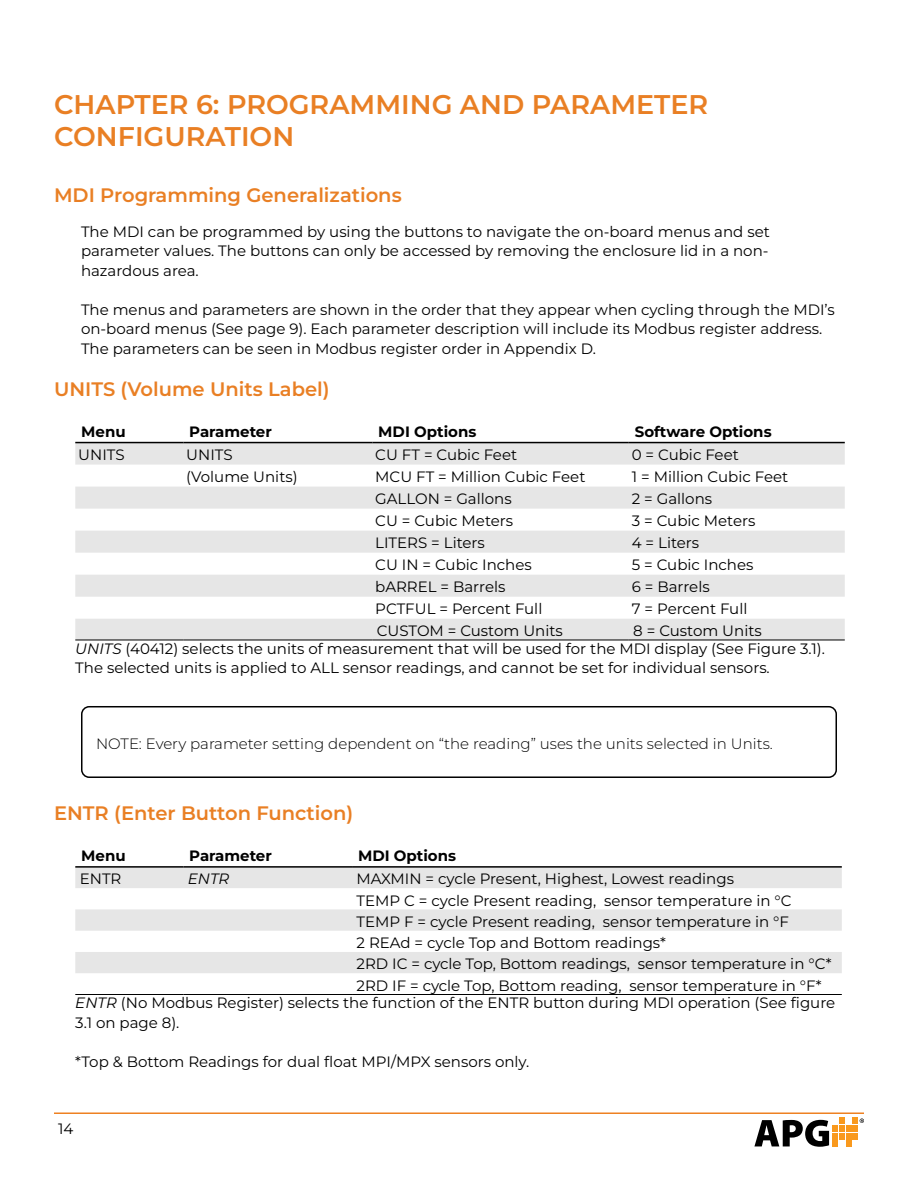
<style>
.page{position:relative;width:918px;height:1188px;background:#fff}
.page>*{position:absolute;margin:0;border:0;box-sizing:border-box;transform-origin:0 0}
.t1{font:600 27px/32.4px "Montserrat";color:#e97f24}
.t2{font:600 19.5px "Montserrat";color:#e97f24}
.t3{font:15px/19.5px "Montserrat";color:#000}
.t4{font:300 15px "Montserrat";color:#000}
.t5{font:700 15px "Montserrat";color:#000}
.t6{font:italic 15px "Montserrat";color:#000}
.s1{font-style:italic}
</style>
<div class="page">
<svg style="left:754px;top:1118px;width:110px;height:29px"></svg>
<hr style="left:54px;top:1112px;width:810px;height:2px;background:#ee8122">
<svg style="left:75px;top:443px;width:770px;height:197px;fill:#e6e6e6"></svg>
<hr style="left:75px;top:442px;width:108px;height:1px;background:#000">
<hr style="left:183px;top:442px;width:189px;height:1px;background:#000">
<hr style="left:372px;top:442px;width:257px;height:1px;background:#000">
<hr style="left:629px;top:442px;width:216px;height:1px;background:#000">
<hr style="left:75px;top:640px;width:108px;height:1px;background:#000">
<hr style="left:183px;top:640px;width:189px;height:1px;background:#000">
<hr style="left:372px;top:640px;width:257px;height:1px;background:#000">
<hr style="left:629px;top:640px;width:216px;height:1px;background:#000">
<div style="left:81px;top:706px;width:756px;height:72px;border:2px solid #000;border-radius:8px"></div>
<svg style="left:75px;top:868px;width:767px;height:105px;fill:#e6e6e6"></svg>
<hr style="left:75px;top:994px;width:108px;height:1px;background:#000">
<hr style="left:183px;top:994px;width:169px;height:1px;background:#000">
<hr style="left:352px;top:994px;width:490px;height:1px;background:#000">
<hr style="left:75px;top:866px;width:108px;height:2px;background:#000">
<hr style="left:183px;top:866px;width:169px;height:2px;background:#000">
<hr style="left:352px;top:866px;width:490px;height:2px;background:#000">
<h1 class="t1" style="left:54px;top:89px;width:656px">CHAPTER 6: PROGRAMMING AND PARAMETER<br>CONFIGURATION</h1>
<h2 class="t2" style="left:54px;top:185px;width:349px">MDI Programming Generalizations</h2>
<p class="t3" style="left:81px;top:222px;width:690px;text-align:justify">The MDI can be programmed by using the buttons to navigate the on-board menus and set parameter values. The buttons can only be accessed by removing the enclosure lid in a non&shy;hazardous area.</p>
<p class="t3" style="left:81px;top:300px;width:755px">The menus and parameters are shown in the order that they appear when cycling through the MDI’s on-board menus (See page 9). Each parameter description will include its Modbus register address.<br>The parameters can be seen in Modbus register order in Appendix D.</p>
<h2 class="t2" style="left:54px;top:379px;width:277px">UNITS (Volume Units Label)</h2>
<p class="t5" style="left:81px;top:421px;width:46px">Menu</p>
<p class="t5" style="left:189px;top:421px;width:84px">Parameter</p>
<p class="t5" style="left:378px;top:421px;width:100px">MDI Options</p>
<p class="t5" style="left:635px;top:421px;width:138px">Software Options</p>
<p class="t3" style="left:78px;top:446px;width:48px">UNITS</p>
<p class="t3" style="left:186px;top:446px;width:48px">UNITS</p>
<p class="t3" style="left:375px;top:446px;width:143px">CU FT = Cubic Feet</p>
<p class="t3" style="left:632px;top:446px;width:109px">0 = Cubic Feet</p>
<p class="t3" style="left:186px;top:468px;width:113px">(Volume Units)</p>
<p class="t3" style="left:375px;top:468px;width:212px">MCU FT = Million Cubic Feet</p>
<p class="t3" style="left:632px;top:468px;width:158px">1 = Million Cubic Feet</p>
<p class="t3" style="left:375px;top:489px;width:138px">GALLON = Gallons</p>
<p class="t3" style="left:632px;top:490px;width:82px">2 = Gallons</p>
<p class="t3" style="left:375px;top:512px;width:139px">CU = Cubic Meters</p>
<p class="t3" style="left:632px;top:512px;width:125px">3 = Cubic Meters</p>
<p class="t3" style="left:375px;top:533px;width:111px">LITERS = Liters</p>
<p class="t3" style="left:632px;top:533px;width:69px">4 = Liters</p>
<p class="t3" style="left:375px;top:556px;width:158px">CU IN = Cubic Inches</p>
<p class="t3" style="left:632px;top:556px;width:123px">5 = Cubic Inches</p>
<p class="t3" style="left:375px;top:577px;width:132px">bARREL = Barrels</p>
<p class="t3" style="left:632px;top:578px;width:79px">6 = Barrels</p>
<p class="t3" style="left:375px;top:599px;width:169px">PCTFUL = Percent Full</p>
<p class="t3" style="left:632px;top:600px;width:117px">7 = Percent Full</p>
<p class="t3" style="left:377px;top:622px;width:188px">CUSTOM = Custom Units</p>
<p class="t3" style="left:75px;top:623px;width:751px;line-height:17.7px;text-indent:558px">8 = Custom Units<br><span class="s1">UNITS</span> (40412) selects the units of measurement that will be used for the MDI display (See Figure 3.1).</p>
<p class="t3" style="left:75px;top:658px;width:696px">The selected units is applied to ALL sensor readings, and cannot be set for individual sensors.</p>
<p class="t4" style="left:96px;top:734px;width:678px">NOTE: Every parameter setting dependent on “the reading” uses the units selected in Units.</p>
<h2 class="t2" style="left:54px;top:804px;width:301px">ENTR (Enter Button Function)</h2>
<p class="t5" style="left:81px;top:846px;width:46px">Menu</p>
<p class="t5" style="left:189px;top:846px;width:84px">Parameter</p>
<p class="t5" style="left:358px;top:846px;width:100px">MDI Options</p>
<p class="t3" style="left:80px;top:870px;width:43px">ENTR</p>
<p class="t6" style="left:188px;top:872px;width:43px">ENTR</p>
<p class="t3" style="left:357px;top:868px;width:477px;line-height:21.3px">MAXMIN = cycle Present, Highest, Lowest readings<br>TEMP C = cycle Present reading, sensor temperature in °C TEMP F = cycle Present reading, sensor temperature in °F<br>2 REAd = cycle Top and Bottom readings*<br>2RD IC = cycle Top, Bottom readings, sensor temperature in °C* 2RD IF = cycle Top, Bottom reading, sensor temperature in °F*</p>
<p class="t3" style="left:75px;top:993px;width:761px"><span class="s1">ENTR</span> (No Modbus Register) selects the function of the ENTR button during MDI operation (See figure<br>3.1 on page 8).</p>
<p class="t3" style="left:75px;top:1051px;width:456px">*Top &amp; Bottom Readings for dual float MPI/MPX sensors only.</p>
<p class="t3" style="left:58px;top:1120px;width:17px">14</p>
</div>
